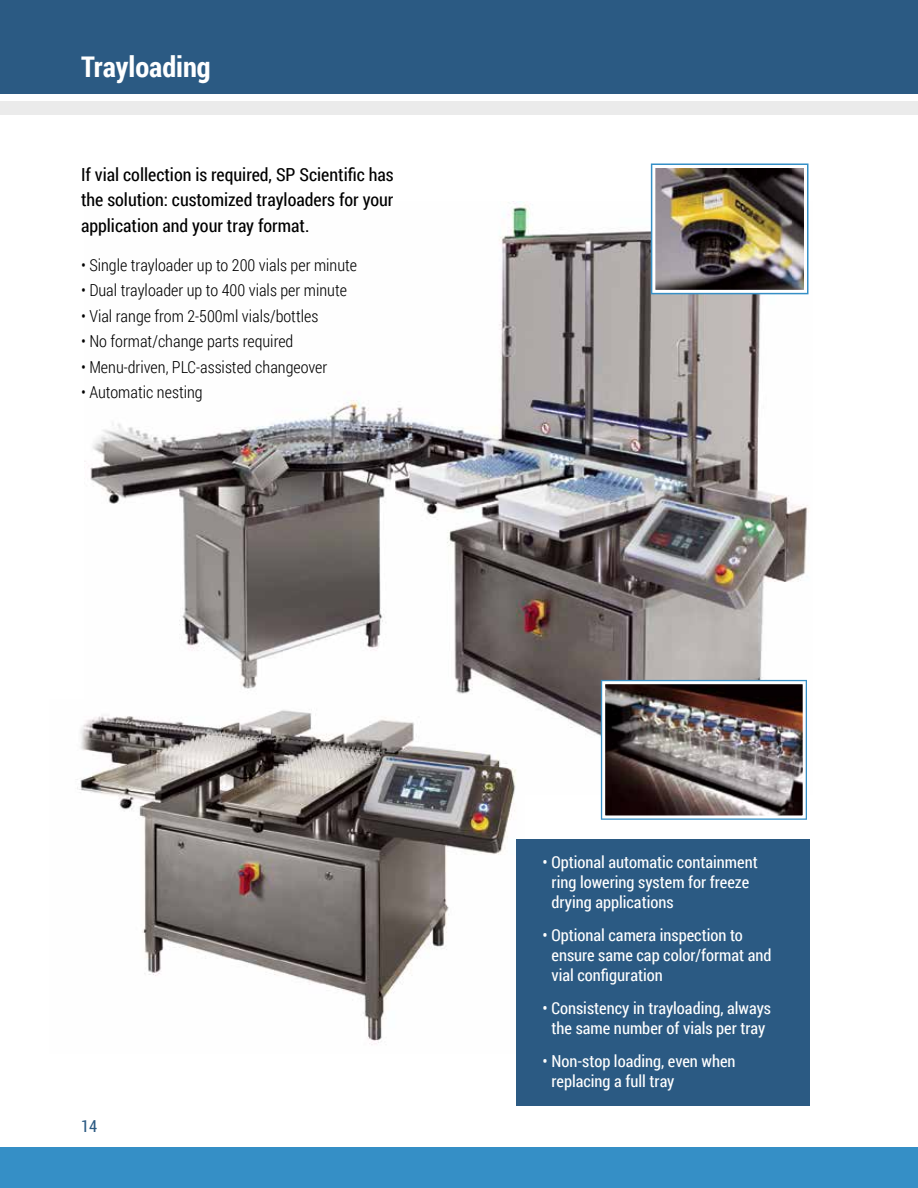
<style>
.page{position:relative;width:918px;height:1188px;background:#fff}
.page>*{position:absolute;margin:0;border:0;box-sizing:border-box;transform-origin:0 0}
.t1{font:700 28.5px "Roboto Condensed";color:#fff}
.t2{font:18px/25.5px "Roboto Condensed";color:#000;text-align:justify}
.t3{font:16.5px/19.8px "Roboto Condensed";color:#fff}
.t4{font:300 16.5px "Roboto Condensed";color:#000}
.t5{font:16.5px "Roboto Condensed";color:#2b5a83}
</style>
<div class="page">
<div style="left:0;top:0;width:918px;height:94px;background:#2b5a83"></div>
<div style="left:0;top:1148px;width:918px;height:40px;background:#358fc6"></div>
<div style="left:0;top:101px;width:918px;height:14px;background:#ebebeb"></div>
<img style="left:85px;top:201px;width:724px;height:593px">
<img style="left:77px;top:700px;width:447px;height:345px">
<div style="left:516px;top:839px;width:293px;height:267px;background:#2b5a83"></div>
<div style="left:601px;top:680px;width:206px;height:140px;border:6px solid #358fc6"></div>
<img style="left:606px;top:685px;width:196px;height:129px">
<div style="left:602px;top:681px;width:204px;height:137px;border:3px solid #fff"></div>
<div style="left:651px;top:164px;width:157px;height:130px;border:6px solid #358fc6"></div>
<img style="left:656px;top:169px;width:147px;height:120px">
<div style="left:652px;top:165px;width:155px;height:128px;border:3px solid #fff"></div>
<h1 class="t1" style="left:81px;top:47px;width:131px">Trayloading</h1>
<p class="t2" style="left:81px;top:161px;width:314px">If vial collection is required, SP Scientific has the solution: customized trayloaders for your application and your tray format.</p>
<p class="t4" style="left:81px;top:254px;width:278px">• Single trayloader up to 200 vials per minute</p>
<p class="t4" style="left:81px;top:279px;width:268px">• Dual trayloader up to 400 vials per minute</p>
<p class="t4" style="left:81px;top:305px;width:239px">• Vial range from 2-500ml vials/bottles</p>
<p class="t4" style="left:81px;top:330px;width:214px">• No format/change parts required</p>
<p class="t4" style="left:81px;top:356px;width:248px">• Menu-driven, PLC-assisted changeover</p>
<p class="t4" style="left:81px;top:381px;width:123px">• Automatic nesting</p>
<p class="t5" style="left:81px;top:1115px;width:18px">14</p>
<p class="t3" style="left:552px;top:852px;width:208px;text-indent:-9px">• Optional automatic containment ring lowering system for freeze drying applications</p>
<p class="t3" style="left:552px;top:925px;width:222px;text-indent:-9px">• Optional camera inspection to ensure same cap color/format and vial configuration</p>
<p class="t3" style="left:543px;top:998px;width:230px;text-align:center">• Consistency in trayloading, always the same number of vials per tray</p>
<p class="t3" style="left:552px;top:1051px;width:186px;text-indent:-9px">• Non-stop loading, even when replacing a full tray</p>
</div>
